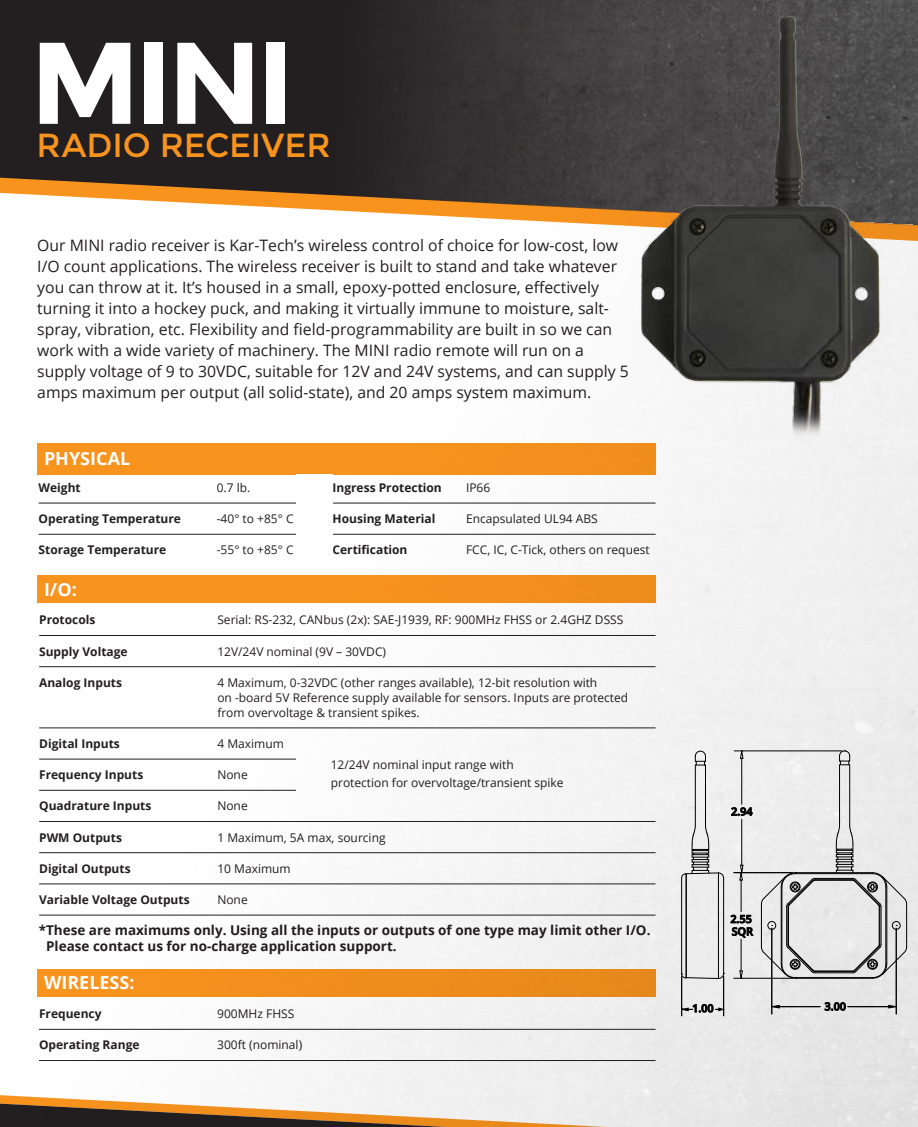
<style>
.page{position:relative;width:918px;height:1127px;background:#fff}
.page>*{position:absolute;margin:0;border:0;box-sizing:border-box;transform-origin:0 0}
.t1{font:700 115.95px "Montserrat";color:#fff}
.t2{font:33.3px "Montserrat";color:#f8931e}
.t3{font:700 18px "Open Sans";color:#fff}
.t4{font:15.75px/21px "Open Sans";color:#231f20}
.t5{font:700 13.5px/16.5px "Open Sans";color:#231f20}
.t6{font:12px/15px "Open Sans";color:#231f20}
.t7{font:700 12px "Open Sans";color:#231f20}
.t8{font:600 10.8px/12.6px "Open Sans";color:#000}
</style>
<div class="page">
<img style="left:0;top:0;width:918px;height:1127px">
<img style="left:573px;top:0;width:345px;height:447px">
<hr style="left:849px;top:765px;width:1px;height:61px;background:#000">
<hr style="left:839px;top:765px;width:1px;height:61px;background:#000">
<hr style="left:705px;top:765px;width:1px;height:61px;background:#000">
<hr style="left:695px;top:765px;width:1px;height:61px;background:#000">
<svg style="left:695px;top:751px;width:11px;height:15px"></svg>
<div style="left:892px;top:921px;width:8px;height:9px;border:1px solid #000;border-radius:50%"></div>
<hr style="left:906px;top:904px;width:1px;height:43px;background:#000">
<hr style="left:887px;top:887px;width:1px;height:77px;background:#000">
<hr style="left:796px;top:872px;width:77px;height:1px;background:#000">
<hr style="left:781px;top:887px;width:1px;height:77px;background:#000">
<hr style="left:796px;top:978px;width:77px;height:1px;background:#000">
<hr style="left:718px;top:873px;width:1px;height:105px;background:#000">
<hr style="left:723px;top:878px;width:1px;height:95px;background:#000">
<hr style="left:761px;top:904px;width:1px;height:43px;background:#000">
<div style="left:768px;top:921px;width:8px;height:9px;border:1px solid #000;border-radius:50%"></div>
<hr style="left:681px;top:878px;width:1px;height:96px;background:#000">
<hr style="left:686px;top:874px;width:1px;height:104px;background:#000">
<svg style="left:681px;top:825px;width:43px;height:54px"></svg>
<hr style="left:782px;top:887px;width:1px;height:78px;background:#000">
<hr style="left:795px;top:873px;width:78px;height:1px;background:#000">
<hr style="left:886px;top:887px;width:1px;height:78px;background:#000">
<hr style="left:795px;top:977px;width:78px;height:1px;background:#000">
<hr style="left:881px;top:907px;width:1px;height:38px;background:#000">
<hr style="left:815px;top:878px;width:38px;height:1px;background:#000">
<hr style="left:786px;top:907px;width:1px;height:38px;background:#000">
<hr style="left:815px;top:973px;width:38px;height:1px;background:#000">
<hr style="left:880px;top:907px;width:1px;height:38px;background:#000">
<hr style="left:815px;top:879px;width:38px;height:1px;background:#000">
<hr style="left:734px;top:978px;width:59px;height:1px;background:#000">
<hr style="left:741px;top:880px;width:1px;height:32px;background:#000">
<hr style="left:741px;top:939px;width:1px;height:32px;background:#000">
<svg style="left:730px;top:915px;width:24px;height:23px"></svg>
<svg style="left:739px;top:970px;width:4px;height:11px"></svg>
<hr style="left:896px;top:928px;width:1px;height:86px;background:#000">
<hr style="left:772px;top:928px;width:1px;height:86px;background:#000">
<hr style="left:848px;top:1006px;width:41px;height:1px;background:#000">
<hr style="left:779px;top:1006px;width:41px;height:1px;background:#000">
<svg style="left:888px;top:1005px;width:11px;height:3px"></svg>
<svg style="left:824px;top:1002px;width:22px;height:9px"></svg>
<svg style="left:769px;top:1005px;width:11px;height:3px"></svg>
<hr style="left:734px;top:872px;width:59px;height:1px;background:#000">
<hr style="left:734px;top:751px;width:108px;height:1px;background:#000">
<hr style="left:741px;top:819px;width:1px;height:46px;background:#000">
<hr style="left:741px;top:758px;width:1px;height:46px;background:#000">
<svg style="left:739px;top:865px;width:5px;height:16px"></svg>
<svg style="left:731px;top:807px;width:22px;height:9px"></svg>
<svg style="left:839px;top:750px;width:11px;height:16px"></svg>
<svg style="left:740px;top:748px;width:4px;height:11px"></svg>
<hr style="left:723px;top:976px;width:1px;height:40px;background:#000">
<hr style="left:681px;top:977px;width:1px;height:39px;background:#000">
<svg style="left:681px;top:973px;width:44px;height:6px"></svg>
<svg style="left:679px;top:1004px;width:46px;height:9px"></svg>
<hr style="left:879px;top:907px;width:1px;height:37px;background:#000">
<svg style="left:836px;top:825px;width:71px;height:82px;background:#d0d0d0"></svg>
<hr style="left:815px;top:880px;width:38px;height:1px;background:#000">
<svg style="left:761px;top:872px;width:54px;height:35px;background:#bfbfbf"></svg>
<hr style="left:788px;top:907px;width:1px;height:37px;background:#000">
<svg style="left:761px;top:944px;width:54px;height:35px;background:#b9b9b9"></svg>
<hr style="left:815px;top:971px;width:38px;height:1px;background:#000">
<svg style="left:852px;top:944px;width:55px;height:35px;background:#bababa"></svg>
<h1 class="t1" style="left:30px;top:16px;width:266px">MINI</h1>
<h2 class="t2" style="left:37px;top:126px;width:296px">RADIO RECEIVER</h2>
<p class="t4" style="left:37px;top:236px;width:593px">Our MINI radio receiver is Kar-Tech’s wireless control of choice for low-cost, low I/O count applications. The wireless receiver is built to stand and take whatever you can throw at it. It’s housed in a small, epoxy-potted enclosure, effectively turning it into a hockey puck, and making it virtually immune to moisture, salt&shy;spray, vibration, etc. Flexibility and field-programmability are built in so we can work with a wide variety of machinery. The MINI radio remote will run on a supply voltage of 9 to 30VDC, suitable for 12V and 24V systems, and can supply 5 amps maximum per output (all solid-state), and 20 amps system maximum.</p>
<p class="t3" style="left:44px;top:452px;width:88px">PHYSICAL</p>
<p class="t7" style="left:39px;top:483px;width:44px">Weight</p>
<p class="t6" style="left:217px;top:481px;width:35px">0.7 lb.</p>
<p class="t7" style="left:333px;top:483px;width:111px">Ingress Protection</p>
<p class="t6" style="left:466px;top:481px;width:26px">IP66</p>
<p class="t7" style="left:39px;top:514px;width:144px">Operating Temperature</p>
<p class="t6" style="left:217px;top:512px;width:78px">-40° to +85° C</p>
<p class="t7" style="left:333px;top:514px;width:104px">Housing Material</p>
<p class="t6" style="left:466px;top:512px;width:133px">Encapsulated UL94 ABS</p>
<p class="t7" style="left:39px;top:545px;width:129px">Storage Temperature</p>
<p class="t6" style="left:217px;top:544px;width:78px">-55° to +85° C</p>
<p class="t7" style="left:333px;top:541px;width:76px">Certification</p>
<p class="t6" style="left:466px;top:544px;width:185px">FCC, IC, C-Tick, others on request</p>
<p class="t3" style="left:44px;top:582px;width:34px">I/O:</p>
<p class="t7" style="left:39px;top:615px;width:58px">Protocols</p>
<p class="t6" style="left:217px;top:614px;width:408px">Serial: RS-232, CANbus (2x): SAE-J1939, RF: 900MHz FHSS or 2.4GHZ DSSS</p>
<p class="t7" style="left:39px;top:646px;width:90px">Supply Voltage</p>
<p class="t6" style="left:217px;top:645px;width:170px">12V/24V nominal (9V – 30VDC)</p>
<p class="t7" style="left:39px;top:678px;width:84px">Analog Inputs</p>
<p class="t6" style="left:217px;top:676px;width:412px">4 Maximum, 0-32VDC (other ranges available), 12-bit resolution with<br>on -board 5V Reference supply available for sensors. Inputs are protected from overvoltage &amp; transient spikes.</p>
<p class="t7" style="left:39px;top:739px;width:82px">Digital Inputs</p>
<p class="t6" style="left:217px;top:737px;width:68px">4 Maximum</p>
<p class="t7" style="left:39px;top:770px;width:106px">Frequency Inputs</p>
<p class="t6" style="left:217px;top:768px;width:32px">None</p>
<p class="t7" style="left:39px;top:801px;width:114px">Quadrature Inputs</p>
<p class="t6" style="left:217px;top:800px;width:32px">None</p>
<p class="t7" style="left:39px;top:832px;width:84px">PWM Outputs</p>
<p class="t6" style="left:217px;top:831px;width:170px">1 Maximum, 5A max, sourcing</p>
<p class="t7" style="left:39px;top:864px;width:93px">Digital Outputs</p>
<p class="t6" style="left:217px;top:862px;width:75px">10 Maximum</p>
<p class="t7" style="left:39px;top:895px;width:152px">Variable Voltage Outputs</p>
<p class="t6" style="left:217px;top:893px;width:32px">None</p>
<p class="t6" style="left:331px;top:756px;width:234px;line-height:18px">12/24V nominal input range with protection for overvoltage/transient spike</p>
<p class="t5" style="left:46px;top:923px;width:606px;text-indent:-7px">* These are maximums only. Using all the inputs or outputs of one type may limit other I/O.<br>Please contact us for no-charge application support.</p>
<p class="t3" style="left:44px;top:976px;width:92px">WIRELESS:</p>
<p class="t7" style="left:39px;top:1009px;width:64px">Frequency</p>
<p class="t6" style="left:217px;top:1007px;width:79px">900MHz FHSS</p>
<p class="t7" style="left:39px;top:1040px;width:102px">Operating Range</p>
<p class="t6" style="left:217px;top:1039px;width:87px">300ft (nominal)</p>
<p class="t8" style="left:731px;top:806px;width:23px">2.94</p>
<p class="t8" style="left:730px;top:914px;width:24px">2.55<br>SQR</p>
<p class="t8" style="left:692px;top:1003px;width:23px">1.00</p>
<p class="t8" style="left:825px;top:1001px;width:23px">3.00</p>
</div>
